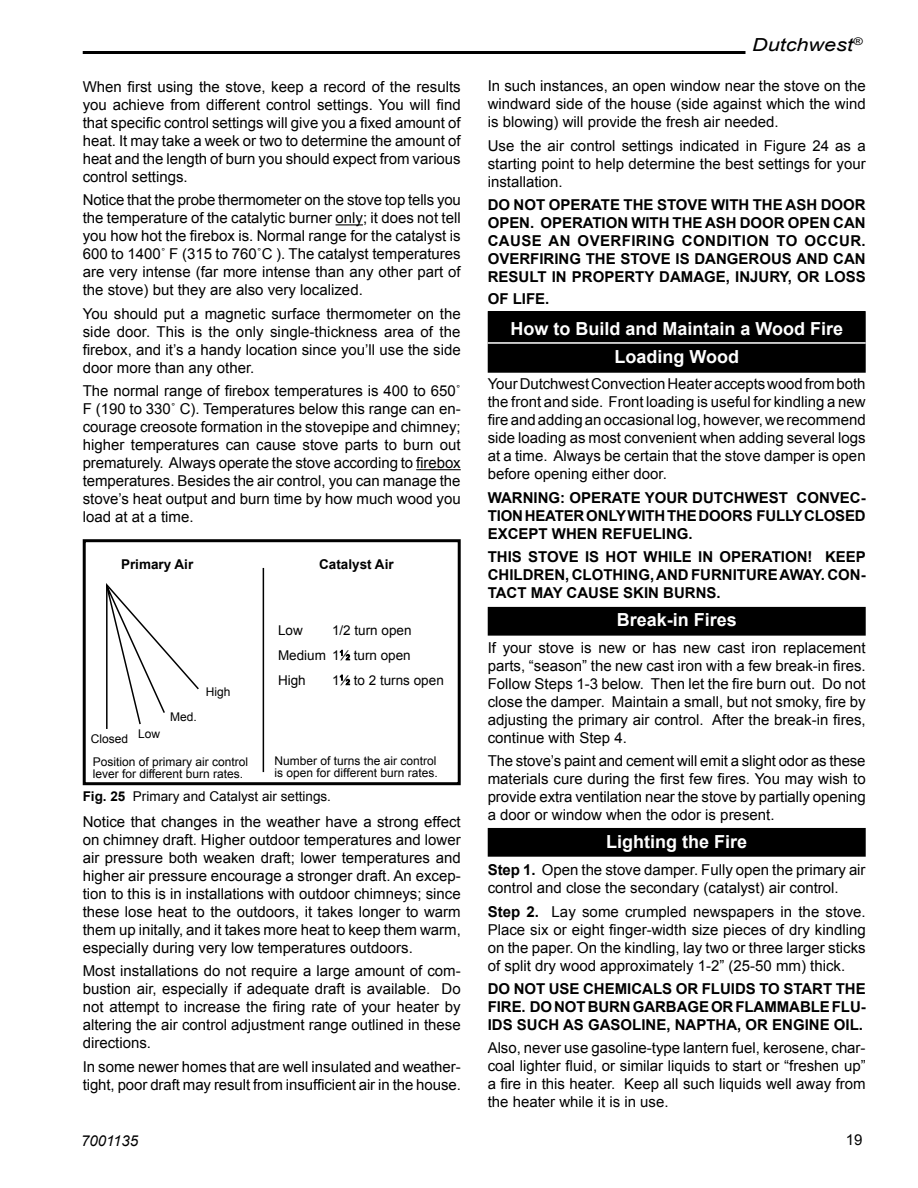
<style>
.page{position:relative;width:918px;height:1188px;background:#fff}
.page>*{position:absolute;margin:0;border:0;box-sizing:border-box;transform-origin:0 0}
.t1{font:700 18px/28px "Arial";color:#fff;text-align:center}
.t2{font:italic 18px "Arial";color:#000;scale:1.2 1}
.t3{font:15px/18px "Arial";color:#000;text-align:justify}
.t4{font:700 15px/18px "Arial";color:#000;text-align:justify}
.t5{font:italic 15px "Arial";color:#000}
.t6{font:13.5px/24.9px "Arial";color:#000;text-align:justify}
.t7{font:700 13.5px "Arial";color:#000}
.t8{font:12px/12px "Arial";color:#000}
.s1{font-size:7.35px}
.s2{font-weight:700}
</style>
<div class="page">
<hr style="left:83px;top:51px;width:663px;height:3px;background:#000">
<div style="left:488px;top:829px;width:377px;height:27px;background:#000"></div>
<div style="left:488px;top:828px;width:378px;height:29px;border:2px solid #000"></div>
<div style="left:488px;top:608px;width:377px;height:27px;background:#000"></div>
<div style="left:488px;top:607px;width:378px;height:29px;border:2px solid #000"></div>
<div style="left:488px;top:312px;width:377px;height:60px;background:#000"></div>
<div style="left:488px;top:311px;width:378px;height:62px;border:2px solid #000"></div>
<svg style="left:336px;top:224px;width:27px;height:1px"></svg>
<hr style="left:416px;top:469px;width:45px;height:1px;background:#000">
<hr style="left:488px;top:342px;width:378px;height:2px;background:#fff">
<div style="left:83px;top:539px;width:378px;height:246px;border:3px solid #000"></div>
<hr style="left:263px;top:568px;width:1px;height:204px;background:#000">
<svg style="left:340px;top:650px;width:10px;height:10px"></svg>
<svg style="left:340px;top:675px;width:10px;height:10px"></svg>
<svg style="left:106px;top:583px;width:93px;height:146px"></svg>
<p class="t3" style="left:83px;top:78px;width:380px">When first using the stove, keep a record of the results you achieve from different control settings. You will find that specific control settings will give you a fixed amount of heat. It may take a week or two to determine the amount of heat and the length of burn you should expect from various control settings.</p>
<p class="t3" style="left:83px;top:191px;width:380px">Notice that the probe thermometer on the stove top tells you the temperature of the catalytic burner only; it does not tell you how hot the firebox is. Normal range for the catalyst is 600 to 1400˚ F (315 to 760˚C ). The catalyst temperatures are very intense (far more intense than any other part of the stove) but they are also very localized.</p>
<p class="t3" style="left:83px;top:305px;width:379px">You should put a magnetic surface thermometer on the side door. This is the only single-thickness area of the firebox, and it’s a handy location since you’ll use the side door more than any other.</p>
<p class="t3" style="left:83px;top:382px;width:380px">The normal range of firebox temperatures is 400 to 650˚ F (190 to 330˚ C). Temperatures below this range can en&shy;courage creosote formation in the stovepipe and chimney; higher temperatures can cause stove parts to burn out prematurely. Always operate the stove according to firebox temperatures. Besides the air control, you can manage the stove’s heat output and burn time by how much wood you load at at a time.</p>
<p class="t7" style="left:121px;top:555px;width:74px">Primary Air</p>
<p class="t7" style="left:319px;top:555px;width:76px">Catalyst Air</p>
<p class="t8" style="left:91px;top:733px;width:39px">Closed</p>
<p class="t8" style="left:138px;top:728px;width:24px">Low</p>
<p class="t8" style="left:170px;top:711px;width:28px">Med.</p>
<p class="t8" style="left:206px;top:686px;width:26px">High</p>
<p class="t6" style="left:278px;top:618px;width:135px;text-indent:54px">1/2 turn open Medium 1<sup>1</sup>⁄<span class="s1">2</span> turn open High</p>
<p class="t6" style="left:278px;top:618px;width:26px">Low</p>
<p class="t6" style="left:332px;top:668px;width:113px">1<sup>1</sup>⁄<span class="s1">2</span> to 2 turns open</p>
<p class="t8" style="left:275px;top:755px;width:165px">Number of turns the air control is open for different burn rates.</p>
<p class="t6" style="left:83px;top:784px;width:250px"><span class="s2">Fig. 25</span> Primary and Catalyst air settings.</p>
<p class="t8" style="left:93px;top:756px;width:157px">Position of primary air control lever for different burn rates.</p>
<p class="t3" style="left:83px;top:813px;width:380px">Notice that changes in the weather have a strong effect on chimney draft. Higher outdoor temperatures and lower air pressure both weaken draft; lower temperatures and higher air pressure encourage a stronger draft. An excep&shy;tion to this is in installations with outdoor chimneys; since these lose heat to the outdoors, it takes longer to warm them up initally, and it takes more heat to keep them warm, especially during very low temperatures outdoors.</p>
<p class="t3" style="left:83px;top:962px;width:379px">Most installations do not require a large amount of com&shy;bustion air, especially if adequate draft is available. Do not attempt to increase the firing rate of your heater by altering the air control adjustment range outlined in these directions.</p>
<p class="t3" style="left:83px;top:1058px;width:380px">In some newer homes that are well insulated and weather&shy;tight, poor draft may result from insufficient air in the house.</p>
<p class="t5" style="left:81px;top:1131px;width:59px">7001135</p>
<p class="t2" style="left:752px;top:33px;width:93px">Dutchwest<sup>®</sup></p>
<p class="t3" style="left:488px;top:77px;width:380px">In such instances, an open window near the stove on the windward side of the house (side against which the wind is blowing) will provide the fresh air needed.</p>
<p class="t3" style="left:488px;top:136px;width:379px">Use the air control settings indicated in Figure 24 as a starting point to help determine the best settings for your installation.</p>
<p class="t4" style="left:488px;top:196px;width:380px">DO NOT OPERATE THE STOVE WITH THE ASH DOOR OPEN. OPERATION WITH THE ASH DOOR OPEN CAN CAUSE AN OVERFIRING CONDITION TO OCCUR.<br>OVERFIRING THE STOVE IS DANGEROUS AND CAN RESULT IN PROPERTY DAMAGE, INJURY, OR LOSS</p>
<p class="t4" style="left:488px;top:290px;width:63px">OF LIFE.</p>
<p class="t1" style="left:510px;top:315px;width:334px">How to Build and Maintain a Wood Fire<br>Loading Wood</p>
<p class="t3" style="left:488px;top:375px;width:380px">Your Dutchwest Convection Heater accepts wood from both the front and side. Front loading is useful for kindling a new fire and adding an occasional log, however, we recommend side loading as most convenient when adding several logs at a time. Always be certain that the stove damper is open before opening either door.</p>
<p class="t4" style="left:488px;top:489px;width:380px">WARNING: OPERATE YOUR DUTCHWEST CONVEC-TION HEATER ONLY WITH THE DOORS FULLY CLOSED EXCEPT WHEN REFUELING.</p>
<p class="t4" style="left:488px;top:548px;width:380px">THIS STOVE IS HOT WHILE IN OPERATION! KEEP CHILDREN, CLOTHING, AND FURNITURE AWAY. CON-TACT MAY CAUSE SKIN BURNS.</p>
<p class="t1" style="left:617px;top:607px;width:122px">Break-in Fires</p>
<p class="t3" style="left:488px;top:639px;width:380px">If your stove is new or has new cast iron replacement parts, “season” the new cast iron with a few break-in fires.<br>Follow Steps 1-3 below. Then let the fire burn out. Do not close the damper. Maintain a small, but not smoky, fire by adjusting the primary air control. After the break-in fires, continue with Step 4.</p>
<p class="t3" style="left:488px;top:752px;width:380px">The stove’s paint and cement will emit a slight odor as these materials cure during the first few fires. You may wish to provide extra ventilation near the stove by partially opening a door or window when the odor is present.</p>
<p class="t1" style="left:606px;top:829px;width:143px">Lighting the Fire</p>
<p class="t3" style="left:488px;top:861px;width:379px"><span class="s2">Step 1.</span> Open the stove damper. Fully open the primary air control and close the secondary (catalyst) air control.</p>
<p class="t3" style="left:488px;top:902px;width:379px"><span class="s2">Step 2.</span> Lay some crumpled newspapers in the stove.<br>Place six or eight finger-width size pieces of dry kindling on the paper. On the kindling, lay two or three larger sticks of split dry wood approximately 1-2” (25-50 mm) thick.</p>
<p class="t4" style="left:488px;top:980px;width:380px">DO NOT USE CHEMICALS OR FLUIDS TO START THE FIRE. DO NOT BURN GARBAGE OR FLAMMABLE FLU-IDS SUCH AS GASOLINE, NAPTHA, OR ENGINE OIL.</p>
<p class="t3" style="left:488px;top:1039px;width:379px">Also, never use gasoline-type lantern fuel, kerosene, char&shy;coal lighter fluid, or similar liquids to start or “freshen up” a fire in this heater. Keep all such liquids well away from the heater while it is in use.</p>
<p class="t3" style="left:846px;top:1131px;width:18px">19</p>
</div>
